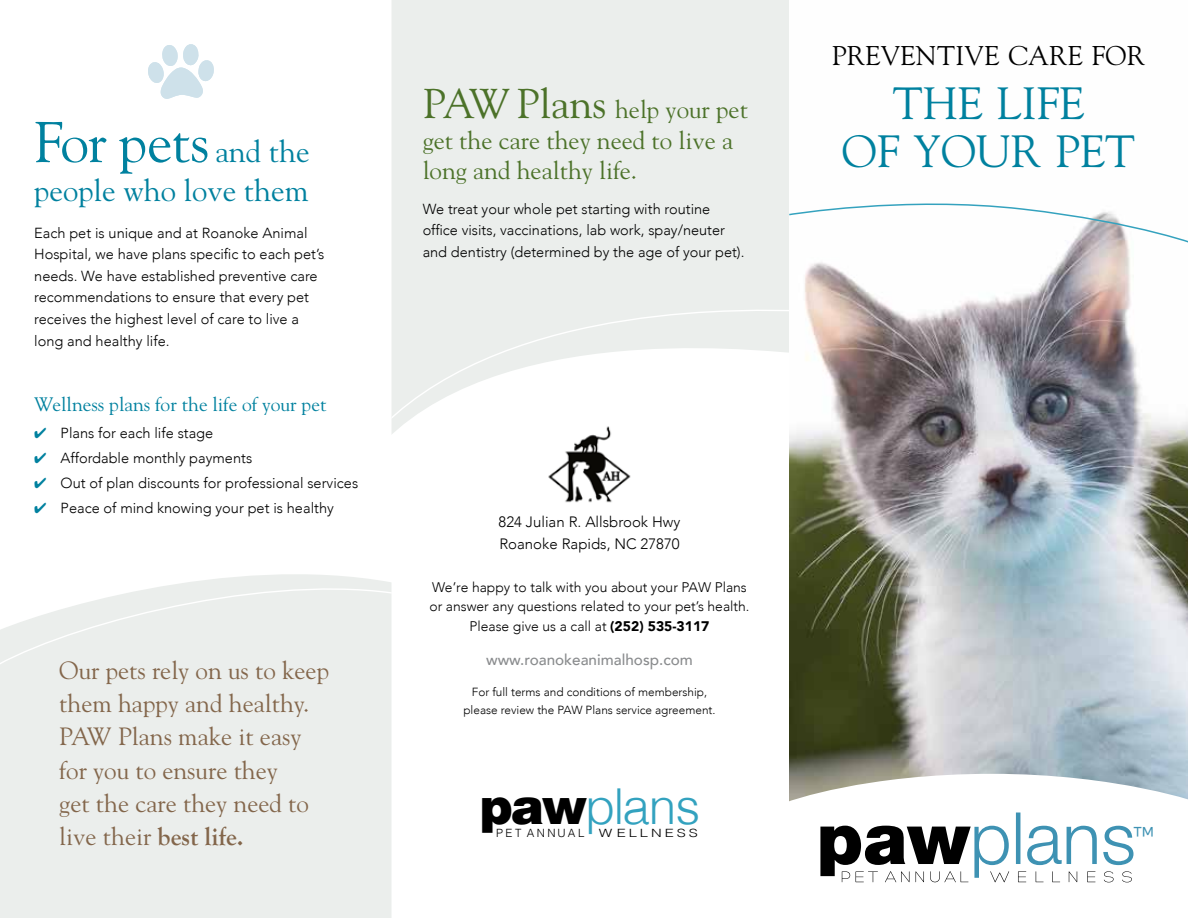
<style>
.page{position:relative;width:1188px;height:918px;background:#fff}
.page>*{position:absolute;margin:0;border:0;box-sizing:border-box;transform-origin:0 0}
.t1{font:57px "Goudy Std";letter-spacing:-.02em;color:#00819f}
.t2{font:300 49.5px "Helvetica";letter-spacing:-.03em;color:#33a2bf}
.t3{font:45px/48px "Goudy Std";color:#00819f;text-align:center}
.t4{font:300 33.9px "Raleway";color:#3e92b3}
.t5{font:30.6px "Goudy Std";color:#00819f}
.t6{font:27px "Goudy Std";letter-spacing:.01em;color:#000}
.t7{font:24.9px/33.2px "Goudy Std";color:#83664b}
.t8{font:24.9px/30.5px "Goudy Std";color:#4c7229}
.t9{font:19.5px "Goudy Std";color:#00819f}
.t10{font:500 15.3px "Avenir";color:#8a8c8e}
.t11{font:300 15px/22.5px "Avenir";color:#000}
.t12{font:300 14.55px/21.6px "Avenir";color:#000}
.t13{font:300 13.95px/19.5px "Avenir";color:#000;text-align:center}
.t14{font:300 11.85px/18px "Avenir";color:#000;text-align:center}
.t15{font:300 11.4px "Helvetica";letter-spacing:.22em;color:#000}
.t16{font:300 11.4px "Helvetica";letter-spacing:.2em;color:#000;scale:1.34 1}
.s1{font-size:30.6px}
.s2{color:#00819f}
.s3{font-family:"Goudy Old Style T";font-weight:700;font-size:25.65px}
.s4{font-size:41.55px}
.s5{font-weight:900}
.s6{font-family:"Helvetica LT Std";font-weight:900;color:#000}
</style>
<div class="page">
<div style="left:392px;top:0;width:398px;height:441px;background:#ebeeec"></div>
<svg style="left:392px;top:298px;width:398px;height:129px"></svg>
<div style="left:0;top:675px;width:392px;height:243px;background:#ebeeec"></div>
<svg style="left:148px;top:44px;width:66px;height:55px"></svg>
<svg style="left:0;top:574px;width:392px;height:101px"></svg>
<img style="left:546px;top:420px;width:87px;height:83px">
<img style="left:790px;top:248px;width:398px;height:526px">
<svg style="left:788px;top:196px;width:400px;height:52px"></svg>
<svg style="left:789px;top:774px;width:399px;height:28px"></svg>
<svg style="left:820px;top:813px;width:314px;height:70px"></svg>
<h1 class="t1" style="left:34px;top:107px;width:277px">For pets <span class="s1">and the</span></h1>
<h3 class="t5" style="left:34px;top:171px;width:276px">people who love them</h3>
<p class="t12" style="left:34px;top:222px;width:292px">Each pet is unique and at Roanoke Animal Hospital, we have plans specific to each pet’s needs. We have established preventive care recommendations to ensure that every pet receives the highest level of care to live a long and healthy life.</p>
<h3 class="t9" style="left:34px;top:392px;width:294px">Wellness plans for the life of your pet</h3>
<p class="t12" style="left:34px;top:423px;width:181px"><span class="s2">✔</span> Plans for each life stage</p>
<p class="t12" style="left:34px;top:448px;width:220px"><span class="s2">✔</span> Affordable monthly payments</p>
<p class="t12" style="left:34px;top:473px;width:325px"><span class="s2">✔</span> Out of plan discounts for professional services</p>
<p class="t12" style="left:34px;top:498px;width:301px"><span class="s2">✔</span> Peace of mind knowing your pet is healthy</p>
<h3 class="t7" style="left:59px;top:653px;width:271px">Our pets rely on us to keep them happy and healthy.<br>PAW Plans make it easy for you to ensure they<br>get the care they need to live their <span class="s3">best life.</span></h3>
<h3 class="t8" style="left:423px;top:94px;width:327px"><span class="s4">PAW Plans</span> help your pet get the care they need to live a long and healthy life.</h3>
<p class="t12" style="left:423px;top:198px;width:323px">We treat your whole pet starting with routine office visits, vaccinations, lab work, spay/neuter and dentistry (determined by the age of your pet).</p>
<p class="t11" style="left:499px;top:510px;width:183px">824 Julian R. Allsbrook Hwy<br>Roanoke Rapids, NC 27870</p>
<p class="t13" style="left:429px;top:577px;width:322px">We’re happy to talk with you about your PAW Plans or answer any questions related to your pet’s health.<br>Please give us a call at <span class="s5">(252) 535-3117</span></p>
<p class="t10" style="left:486px;top:647px;width:208px">www.roanokeanimalhosp.com</p>
<p class="t14" style="left:463px;top:683px;width:254px">For full terms and conditions of membership, please review the PAW Plans service agreement.</p>
<h2 class="t2" style="left:480px;top:764px;width:222px"><span class="s6">paw</span>plans</h2>
<p class="t15" style="left:496px;top:823px;width:90px">PET ANNUAL</p>
<p class="t16" style="left:599px;top:823px;width:75px">WELLNESS</p>
<h3 class="t6" style="left:832px;top:39px;width:315px">PREVENTIVE CARE FOR</h3>
<h3 class="t3" style="left:842px;top:79px;width:295px">THE LIFE<br>OF YOUR PET</h3>
<h3 class="t4" style="left:1132px;top:819px;width:25px">™</h3>
</div>
